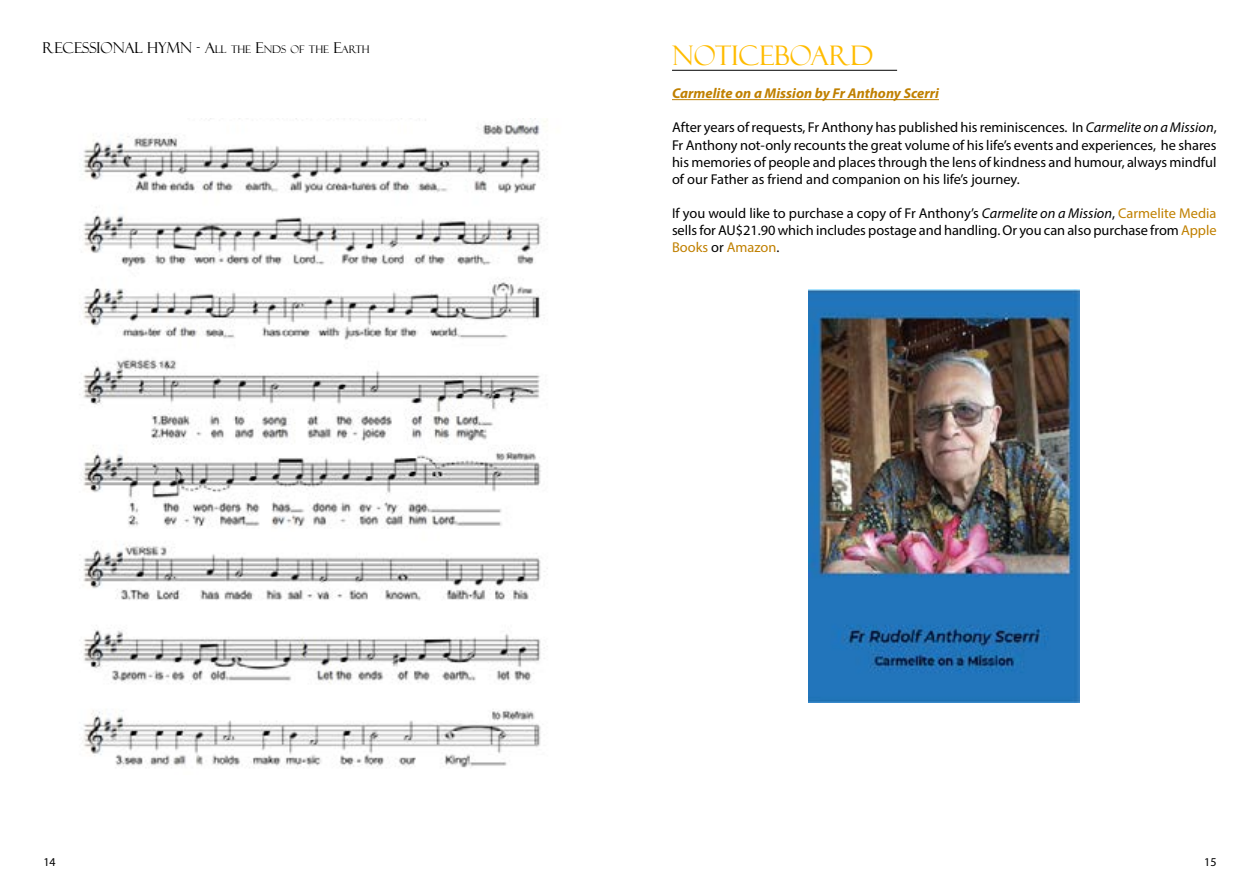
<style>
.page{position:relative;width:1259px;height:893px;background:#fff}
.page>*{position:absolute;margin:0;border:0;box-sizing:border-box;transform-origin:0 0}
.t1{font:27px "Felix Titling";color:#ffbc00}
.t2{font:14.25px/17.1px "Myriad Pro";color:#000;text-align:justify}
.t3{font:italic 700 14.25px "Myriad Pro";color:#c08000}
.t4{font:12px "Myriad Pro";color:#000}
.t5{font:10.5px "Felix Titling";color:#000}
.s1{font-size:15px}
.s2{font-style:italic}
.s3{color:#c08000}
</style>
<div class="page">
<img style="left:79px;top:118px;width:469px;height:650px">
<hr style="left:672px;top:70px;width:225px;height:1px;background:#000">
<hr style="left:672px;top:99px;width:267px;height:1px;background:#c08000">
<img style="left:809px;top:289px;width:270px;height:413px">
<p class="t5" style="left:43px;top:44px;width:329px"><span class="s1">RECESSIONAL HYMN -</span> <span class="s1">A</span>LL THE <span class="s1">E</span>NDS OF THE <span class="s1">E</span>ARTH</p>
<h1 class="t1" style="left:672px;top:40px;width:203px">NOTICEBOARD</h1>
<p class="t3" style="left:672px;top:84px;width:268px">Carmelite on a Mission by Fr Anthony Scerri</p>
<p class="t2" style="left:672px;top:119px;width:546px">After years of requests, Fr Anthony has published his reminiscences. In <span class="s2">Carmelite on a Mission</span>, Fr Anthony not-only recounts the great volume of his life’s events and experiences, he shares his memories of people and places through the lens of kindness and humour, always mindful of our Father as friend and companion on his life’s journey.</p>
<p class="t2" style="left:672px;top:204px;width:546px">If you would like to purchase a copy of Fr Anthony’s <span class="s2">Carmelite on a Mission</span>, <span class="s3">Carmelite Media </span>sells for AU$21.90 which includes postage and handling. Or you can also purchase from <span class="s3">Apple Books</span> or <span class="s3">Amazon</span>.</p>
<p class="t4" style="left:43px;top:854px;width:14px">14</p>
<p class="t4" style="left:1204px;top:854px;width:14px">15</p>
</div>
